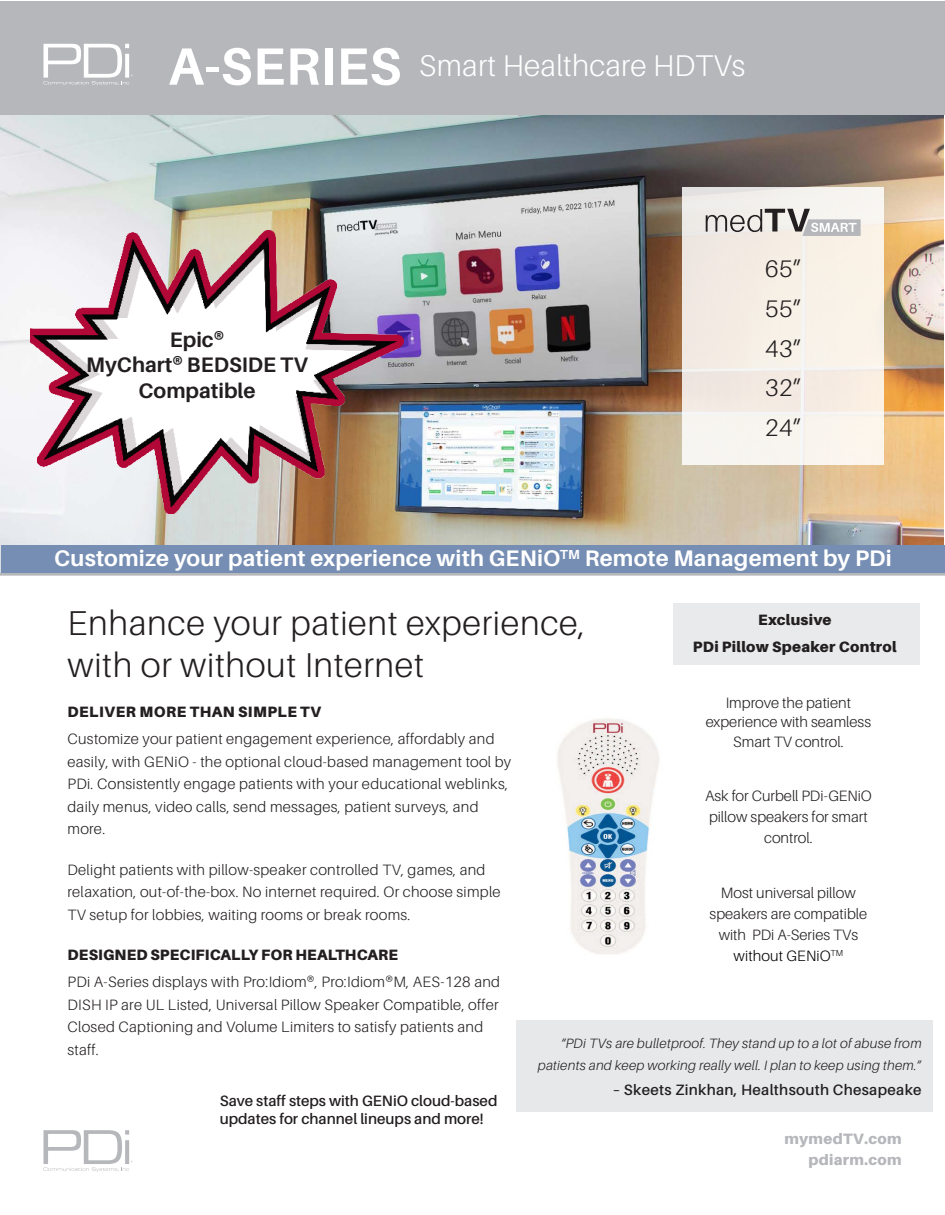
<style>
.page{position:relative;width:945px;height:1215px;background:#fff}
.page>*{position:absolute;margin:0;border:0;box-sizing:border-box;transform-origin:0 0}
.t1{font:700 52.5px "Aileron";letter-spacing:.01em;color:#fff}
.t2{font:300 34.5px/41.4px "Aileron";letter-spacing:.02em;color:#231f20}
.t3{font:300 30px "Aileron";letter-spacing:.01em;color:#fff}
.t4{font:300 24px "Aileron";letter-spacing:.02em;color:#231f20}
.t5{font:700 22.5px "Aileron";letter-spacing:.01em;color:#fff}
.t6{font:700 21px/25.2px "Aileron";color:#231f20;text-align:center}
.t7{font:300 15px/22.5px "Aileron";letter-spacing:.02em;color:#231f20}
.t8{font:300 15px/21px "Aileron";color:#231f20;text-align:center}
.t9{font:900 15px "Aileron";letter-spacing:.02em;color:#231f20}
.t10{font:600 15px/18px "Aileron";color:#231f20}
.t11{font:600 15px "Aileron";letter-spacing:.02em;color:#231f20}
.t12{font:900 15px "Aileron";letter-spacing:.02em;color:#b6b7bb}
.t13{font:italic 300 13.5px "Aileron";letter-spacing:.02em;color:#231f20}
.t14{font:4.95px "Myriad Pro";color:#fff}
.t15{font:4.95px "Myriad Pro";color:#b6b7bb}
.s1{color:#000}
</style>
<div class="page">
<img style="left:1px;top:115px;width:942px;height:430px">
<img style="left:557px;top:718px;width:102px;height:236px">
<hr style="left:0;top:573px;width:945px;height:3px;background:#b6b7bb">
<div style="left:0;top:1px;width:945px;height:114px;background:#b6b7bb"></div>
<svg style="left:44px;top:44px;width:85px;height:41px"></svg>
<hr style="left:125px;top:54px;width:4px;height:24px;background:#fff">
<div style="left:517px;top:1021px;width:416px;height:91px;background:#e6e8e9"></div>
<svg style="left:44px;top:1130px;width:85px;height:42px"></svg>
<hr style="left:125px;top:1140px;width:4px;height:24px;background:#b6b7bb">
<div style="left:673px;top:604px;width:247px;height:61px;background:#e9eaeb"></div>
<div style="left:683px;top:187px;width:201px;height:278px;background:#f6f1e7"></div>
<svg style="left:706px;top:209px;width:155px;height:27px"></svg>
<div style="left:1px;top:545px;width:943px;height:28px;background:#768eb3"></div>
<img style="left:31px;top:178px;width:386px;height:367px">
<p class="t14" style="left:131px;top:73px;width:4px">®</p>
<p class="t1" style="left:168px;top:37px;width:234px">A-SERIES</p>
<p class="t3" style="left:419px;top:49px;width:328px">Smart Healthcare HDTVs</p>
<p class="t6" style="left:170px;top:327px;width:56px">Epic®</p>
<p class="t6" style="left:86px;top:353px;width:223px">MyChart® BEDSIDE TV<br>Compatible</p>
<p class="t4" style="left:765px;top:256px;width:37px">65”</p>
<p class="t4" style="left:765px;top:295px;width:37px">55”</p>
<p class="t4" style="left:765px;top:335px;width:37px">43”</p>
<p class="t4" style="left:765px;top:375px;width:37px">32”</p>
<p class="t4" style="left:765px;top:415px;width:37px">24”</p>
<p class="t5" style="left:54px;top:546px;width:839px">Customize your patient experience with GENiO<sup>TM</sup> Remote Management by PDi</p>
<p class="t2" style="left:68px;top:603px;width:519px">Enhance your patient experience, with or without Internet</p>
<p class="t9" style="left:758px;top:611px;width:75px">Exclusive</p>
<p class="t9" style="left:693px;top:638px;width:205px">PDi Pillow Speaker Control</p>
<p class="t9" style="left:68px;top:703px;width:255px">DELIVER MORE THAN SIMPLE TV</p>
<p class="t7" style="left:68px;top:728px;width:445px">Customize your patient engagement experience, affordably and easily, with GENiO - the optional cloud-based management tool by PDi. Consistently engage patients with your educational weblinks, daily menus, video calls, send messages, patient surveys, and more.</p>
<p class="t7" style="left:68px;top:858px;width:435px">Delight patients with pillow-speaker controlled TV, games, and relaxation, out-of-the-box. No internet required. Or choose simple<br>TV setup for lobbies, waiting rooms or break rooms.</p>
<p class="t9" style="left:68px;top:946px;width:332px">DESIGNED SPECIFICALLY FOR HEALTHCARE</p>
<p class="t7" style="left:68px;top:971px;width:434px">PDi A-Series displays with Pro:Idiom®, Pro:Idiom®M, AES-128 and DISH IP are UL Listed, Universal Pillow Speaker Compatible, offer Closed Captioning and Volume Limiters to satisfy patients and staff.</p>
<p class="t10" style="left:220px;top:1092px;width:279px">Save staff steps with GENiO cloud-based updates for channel lineups and more!</p>
<p class="t8" style="left:706px;top:693px;width:167px;line-height:19.5px">Improve the patient experience with seamless<br>Smart TV control.</p>
<p class="t8" style="left:705px;top:786px;width:168px">Ask for Curbell PDi-GENiO pillow speakers for smart control.</p>
<p class="t8" style="left:710px;top:883px;width:159px">Most universal pillow speakers are compatible with PDi A-Series TVs <span class="s1">without GENiO</span><sup>TM</sup></p>
<p class="t13" style="left:561px;top:1036px;width:362px">“PDi TVs are bulletproof. They stand up to a lot of abuse from</p>
<p class="t13" style="left:538px;top:1058px;width:385px">patients and keep working really well. I plan to keep using them.”</p>
<p class="t11" style="left:613px;top:1081px;width:310px">– Skeets Zinkhan, Healthsouth Chesapeake</p>
<p class="t12" style="left:784px;top:1130px;width:119px">mymedTV.com</p>
<p class="t15" style="left:131px;top:1159px;width:4px">®</p>
<p class="t12" style="left:808px;top:1151px;width:95px">pdiarm.com</p>
</div>
